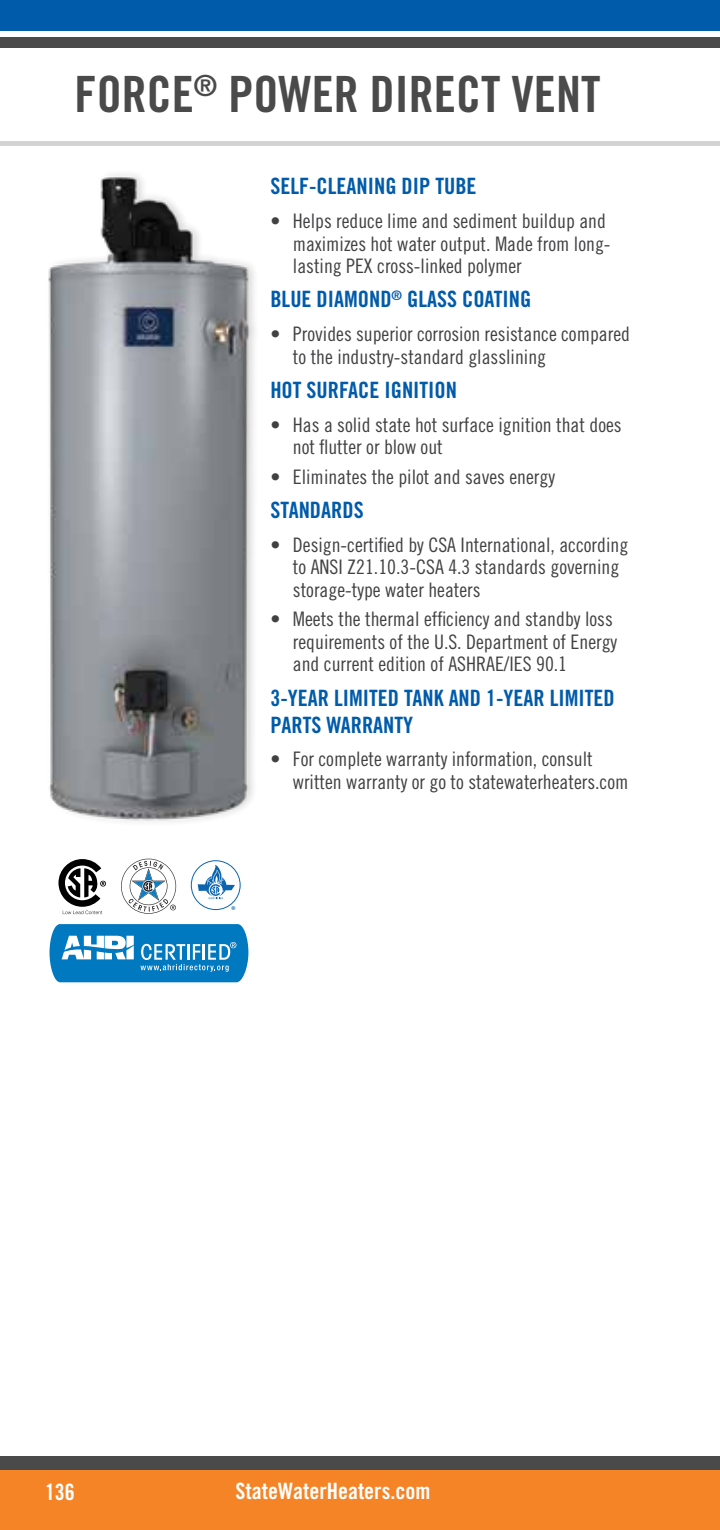
<style>
.page{position:relative;width:720px;height:1530px;background:#fff}
.page>*{position:absolute;margin:0;border:0;box-sizing:border-box;transform-origin:0 0}
.t1{font:50px "Trade Gothic LT Std Bd Cn 20";color:#4a4a4b}
.t2{font:22.5px/27px "Trade Gothic LT Std Bd Cn 20";color:#005baa}
.t3{font:22.5px "Trade Gothic LT Std Bd Cn 20";color:#fff}
.t4{font:20px/22.5px "Trade Gothic LT Std Cn 18";color:#414042}
.t5{font:700 5.5px "Helvetica";color:#0b64ae}
</style>
<div class="page">
<div style="left:0;top:1470px;width:720px;height:60px;background:#f58427"></div>
<div style="left:0;top:1456px;width:720px;height:14px;background:#4a4a4b"></div>
<div style="left:0;top:37px;width:720px;height:10px;background:#4a4a4b"></div>
<div style="left:0;top:0;width:720px;height:31px;background:#005baa"></div>
<hr style="left:0;top:141px;width:720px;height:4px;background:#d1d3d4">
<img style="left:16px;top:145px;width:256px;height:677px">
<svg style="left:58px;top:859px;width:48px;height:55px"></svg>
<svg style="left:121px;top:859px;width:55px;height:55px"></svg>
<div style="left:191px;top:860px;width:49px;height:50px;border:1px solid #0b64ae;border-radius:50%"></div>
<svg style="left:198px;top:865px;width:37px;height:34px"></svg>
<svg style="left:49px;top:924px;width:200px;height:59px;background:#3293cd"></svg>
<h1 class="t1" style="left:75px;top:64px;width:527px">FORCE<sup>®</sup> POWER DIRECT VENT</h1>
<p class="t2" style="left:270px;top:173px;width:208px">SELF-CLEANING DIP TUBE</p>
<p class="t4" style="left:293px;top:210px;width:319px;text-indent:-22px">• Helps reduce lime and sediment buildup and maximizes hot water output. Made from long&shy;lasting PEX cross-linked polymer</p>
<p class="t2" style="left:270px;top:286px;width:262px">BLUE DIAMOND<sup>®</sup> GLASS COATING</p>
<p class="t4" style="left:293px;top:323px;width:339px;text-indent:-22px">• Provides superior corrosion resistance compared to the industry-standard glasslining</p>
<p class="t2" style="left:270px;top:376px;width:188px">HOT SURFACE IGNITION</p>
<p class="t4" style="left:293px;top:413px;width:330px;text-indent:-22px">• Has a solid state hot surface ignition that does not flutter or blow out</p>
<p class="t4" style="left:270px;top:465px;width:286px">• Eliminates the pilot and saves energy</p>
<p class="t2" style="left:270px;top:496px;width:95px">STANDARDS</p>
<p class="t4" style="left:293px;top:533px;width:337px;text-indent:-22px">• Design-certified by CSA International, according to ANSI Z21.10.3-CSA 4.3 standards governing storage-type water heaters</p>
<p class="t4" style="left:293px;top:608px;width:326px;text-indent:-22px">• Meets the thermal efficiency and standby loss requirements of the U.S. Department of Energy and current edition of ASHRAE/IES 90.1</p>
<p class="t2" style="left:270px;top:684px;width:346px">3-YEAR LIMITED TANK AND 1-YEAR LIMITED<br>PARTS WARRANTY</p>
<p class="t4" style="left:293px;top:748px;width:337px;text-indent:-22px">• For complete warranty information, consult written warranty or go to statewaterheaters.com</p>
<p class="t5" style="left:232px;top:903px;width:5px">®</p>
<p class="t3" style="left:45px;top:1478px;width:31px">136</p>
<p class="t3" style="left:236px;top:1477px;width:196px">StateWaterHeaters.com</p>
</div>
